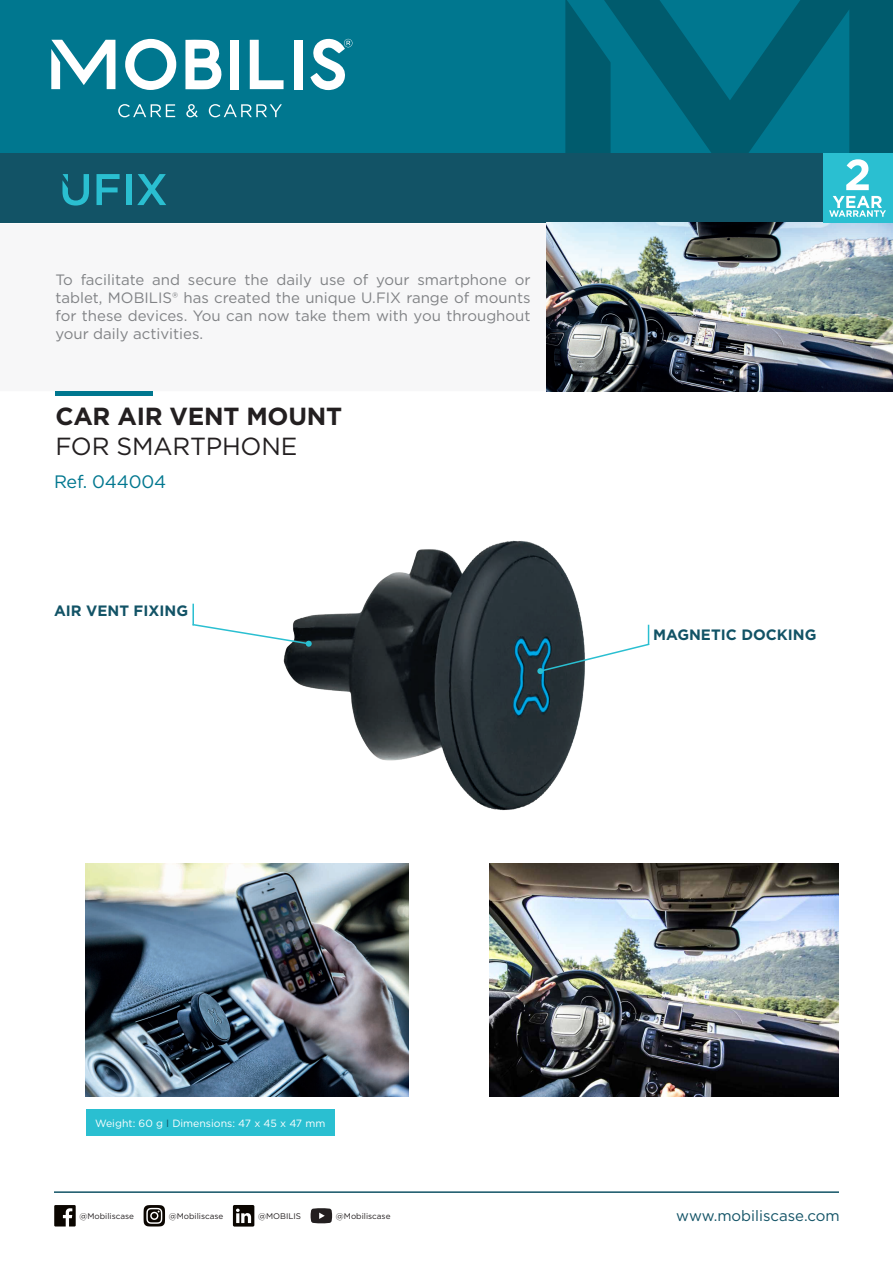
<style>
.page{position:relative;width:893px;height:1263px;background:#fff}
.page>*{position:absolute;margin:0;border:0;box-sizing:border-box;transform-origin:0 0}
.t1{font:700 24.75px "Gotham";letter-spacing:-.01em;color:#231f20}
.t2{font:24.75px "Gotham";letter-spacing:-.01em;color:#231f20}
.t3{font:18px "Gotham";letter-spacing:-.01em;color:#00778f}
.t4{font:15px/18px "Gotham";color:#808285;text-align:justify}
.t5{font:700 15px "Gotham";color:#125366}
.t6{font:15px "Gotham";color:#125366}
.t7{font:10.5px "Gotham";color:#fff}
.t8{font:8.1px "Gotham";color:#231f20}
.s1{color:#125366}
</style>
<div class="page">
<img style="left:283px;top:540px;width:302px;height:271px">
<img style="left:86px;top:863px;width:323px;height:233px">
<img style="left:490px;top:863px;width:349px;height:233px">
<div style="left:86px;top:1109px;width:249px;height:27px;background:#2abfd1"></div>
<svg style="left:537px;top:625px;width:113px;height:49px"></svg>
<hr style="left:192px;top:604px;width:2px;height:21px;background:#2abfd1">
<svg style="left:192px;top:623px;width:120px;height:24px"></svg>
<img style="left:546px;top:223px;width:347px;height:169px">
<div style="left:0;top:0;width:893px;height:222px;background:#00778f"></div>
<hr style="left:55px;top:391px;width:98px;height:4px;background:#00778f">
<hr style="left:54px;top:1191px;width:785px;height:2px;background:#125366">
<svg style="left:54px;top:1205px;width:22px;height:21px"></svg>
<svg style="left:233px;top:1205px;width:21px;height:21px"></svg>
<svg style="left:144px;top:1205px;width:21px;height:21px"></svg>
<svg style="left:311px;top:1208px;width:21px;height:15px"></svg>
<svg style="left:185px;top:40px;width:37px;height:49px"></svg>
<svg style="left:125px;top:39px;width:51px;height:51px"></svg>
<svg style="left:250px;top:40px;width:34px;height:49px"></svg>
<div style="left:231px;top:40px;width:8px;height:49px;background:#fff"></div>
<div style="left:294px;top:40px;width:9px;height:49px;background:#fff"></div>
<svg style="left:51px;top:40px;width:64px;height:49px"></svg>
<svg style="left:118px;top:104px;width:57px;height:13px"></svg>
<svg style="left:186px;top:104px;width:12px;height:13px"></svg>
<svg style="left:209px;top:104px;width:73px;height:13px"></svg>
<svg style="left:310px;top:39px;width:42px;height:51px"></svg>
<svg style="left:611px;top:0;width:282px;height:153px"></svg>
<svg style="left:565px;top:0;width:46px;height:153px"></svg>
<div style="left:0;top:153px;width:893px;height:69px;background:#125366"></div>
<svg style="left:97px;top:174px;width:23px;height:31px"></svg>
<div style="left:126px;top:174px;width:5px;height:31px;background:#2abfd1"></div>
<svg style="left:137px;top:174px;width:29px;height:31px"></svg>
<svg style="left:63px;top:174px;width:26px;height:32px"></svg>
<div style="left:824px;top:153px;width:69px;height:70px;background:#2abfd1"></div>
<svg style="left:829px;top:159px;width:57px;height:58px"></svg>
<p class="t4" style="left:55px;top:270px;width:477px">To facilitate and secure the daily use of your smartphone or tablet, MOBILIS® has created the unique U.FIX range of mounts for these devices. You can now take them with you throughout your daily activities.</p>
<h1 class="t1" style="left:55px;top:400px;width:288px">CAR AIR VENT MOUNT</h1>
<h1 class="t2" style="left:55px;top:431px;width:243px">FOR SMARTPHONE</h1>
<p class="t3" style="left:54px;top:470px;width:114px">Ref. 044004</p>
<p class="t5" style="left:54px;top:600px;width:136px">AIR VENT FIXING</p>
<p class="t7" style="left:95px;top:1116px;width:232px">Weight: 60 g <span class="s1">I</span> Dimensions: 47 x 45 x 47 mm</p>
<p class="t5" style="left:653px;top:624px;width:165px">MAGNETIC DOCKING</p>
<p class="t8" style="left:80px;top:1211px;width:56px">@Mobiliscase</p>
<p class="t8" style="left:169px;top:1211px;width:56px">@Mobiliscase</p>
<p class="t8" style="left:258px;top:1211px;width:44px">@MOBILIS</p>
<p class="t8" style="left:336px;top:1211px;width:56px">@Mobiliscase</p>
<p class="t6" style="left:676px;top:1206px;width:165px">www.mobiliscase.com</p>
</div>
